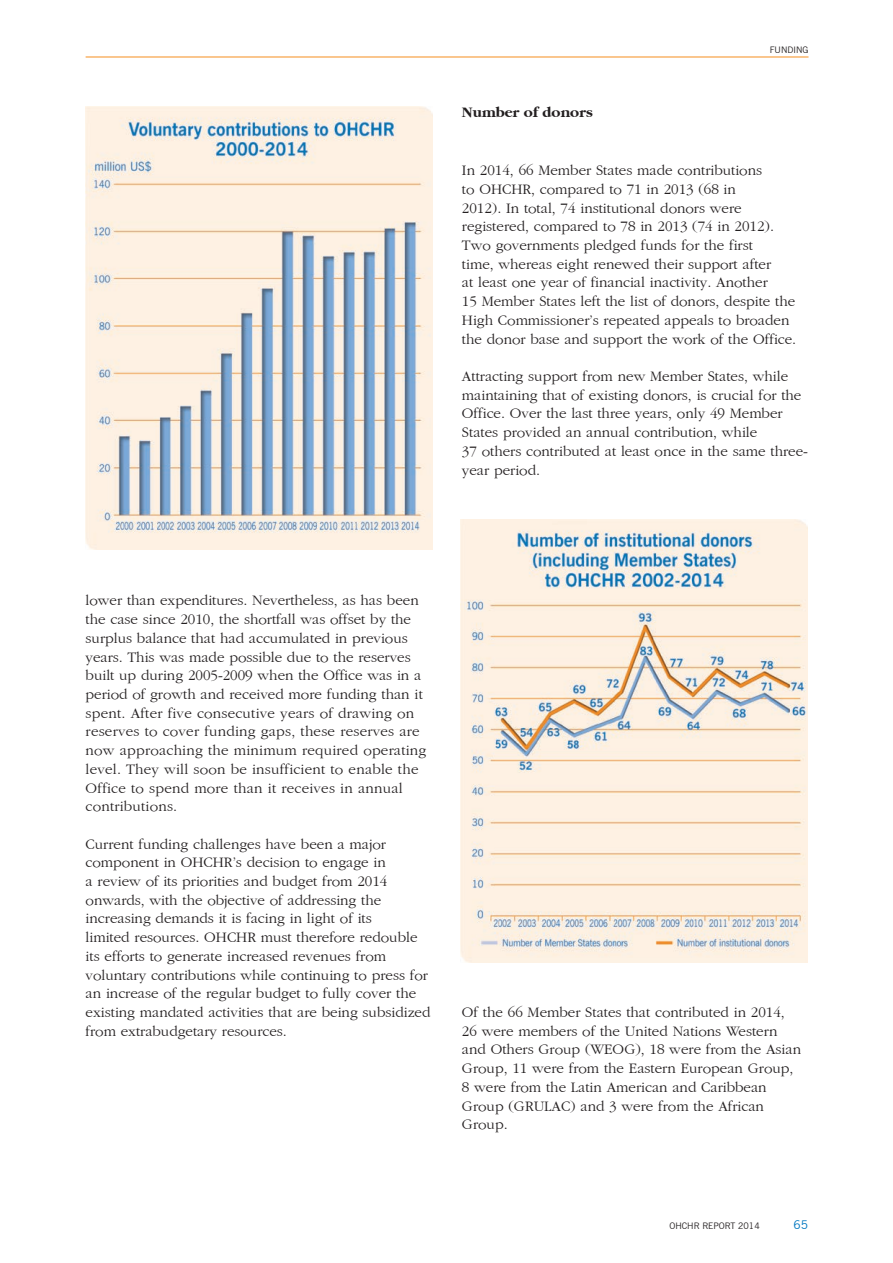
<style>
.page{position:relative;width:893px;height:1263px;background:#fff}
.page>*{position:absolute;margin:0;border:0;box-sizing:border-box;transform-origin:0 0}
.t1{font:15px/18.8px "Gatineau Plain";color:#231f20}
.Subheading-minor{font:700 15px "Gatineau";color:#231f20}
.t2{font:12px "News Gothic BT";color:#0077c0}
.t3{font:9px "News Gothic BT";color:#231f20}
</style>
<div class="page">
<hr style="left:86px;top:57px;width:722px;height:1px;background:#f68e1e">
<img style="left:85px;top:106px;width:347px;height:444px">
<img style="left:461px;top:519px;width:347px;height:443px">
<p class="Subheading-minor" style="left:462px;top:104px;width:133px">Number of donors</p>
<p class="t3" style="left:770px;top:44px;width:40px">FUNDING</p>
<p class="t1" style="left:462px;top:161px;width:336px">In 2014, 66 Member States made contributions<br>to OHCHR, compared to 71 in 2013 (68 in<br>2012). In total, 74 institutional donors were registered, compared to 78 in 2013 (74 in 2012).<br>Two governments pledged funds for the first<br>time, whereas eight renewed their support after<br>at least one year of financial inactivity. Another<br>15 Member States left the list of donors, despite the High Commissioner’s repeated appeals to broaden the donor base and support the work of the Office.</p>
<p class="t1" style="left:462px;top:367px;width:348px">Attracting support from new Member States, while maintaining that of existing donors, is crucial for the Office. Over the last three years, only 49 Member States provided an annual contribution, while<br>37 others contributed at least once in the same three&shy;year period.</p>
<p class="t1" style="left:86px;top:592px;width:342px">lower than expenditures. Nevertheless, as has been the case since 2010, the shortfall was offset by the surplus balance that had accumulated in previous years. This was made possible due to the reserves built up during 2005-2009 when the Office was in a period of growth and received more funding than it spent. After five consecutive years of drawing on reserves to cover funding gaps, these reserves are now approaching the minimum required operating level. They will soon be insufficient to enable the Office to spend more than it receives in annual contributions.</p>
<p class="t1" style="left:86px;top:835px;width:346px">Current funding challenges have been a major component in OHCHR’s decision to engage in<br>a review of its priorities and budget from 2014 onwards, with the objective of addressing the increasing demands it is facing in light of its<br>limited resources. OHCHR must therefore redouble its efforts to generate increased revenues from voluntary contributions while continuing to press for an increase of the regular budget to fully cover the existing mandated activities that are being subsidized from extrabudgetary resources.</p>
<p class="t1" style="left:462px;top:1003px;width:341px">Of the 66 Member States that contributed in 2014, 26 were members of the United Nations Western and Others Group (WEOG), 18 were from the Asian Group, 11 were from the Eastern European Group, 8 were from the Latin American and Caribbean Group (GRULAC) and 3 were from the African Group.</p>
<p class="t3" style="left:669px;top:1220px;width:92px">OHCHR REPORT 2014</p>
<p class="t2" style="left:793px;top:1217px;width:16px">65</p>
</div>
